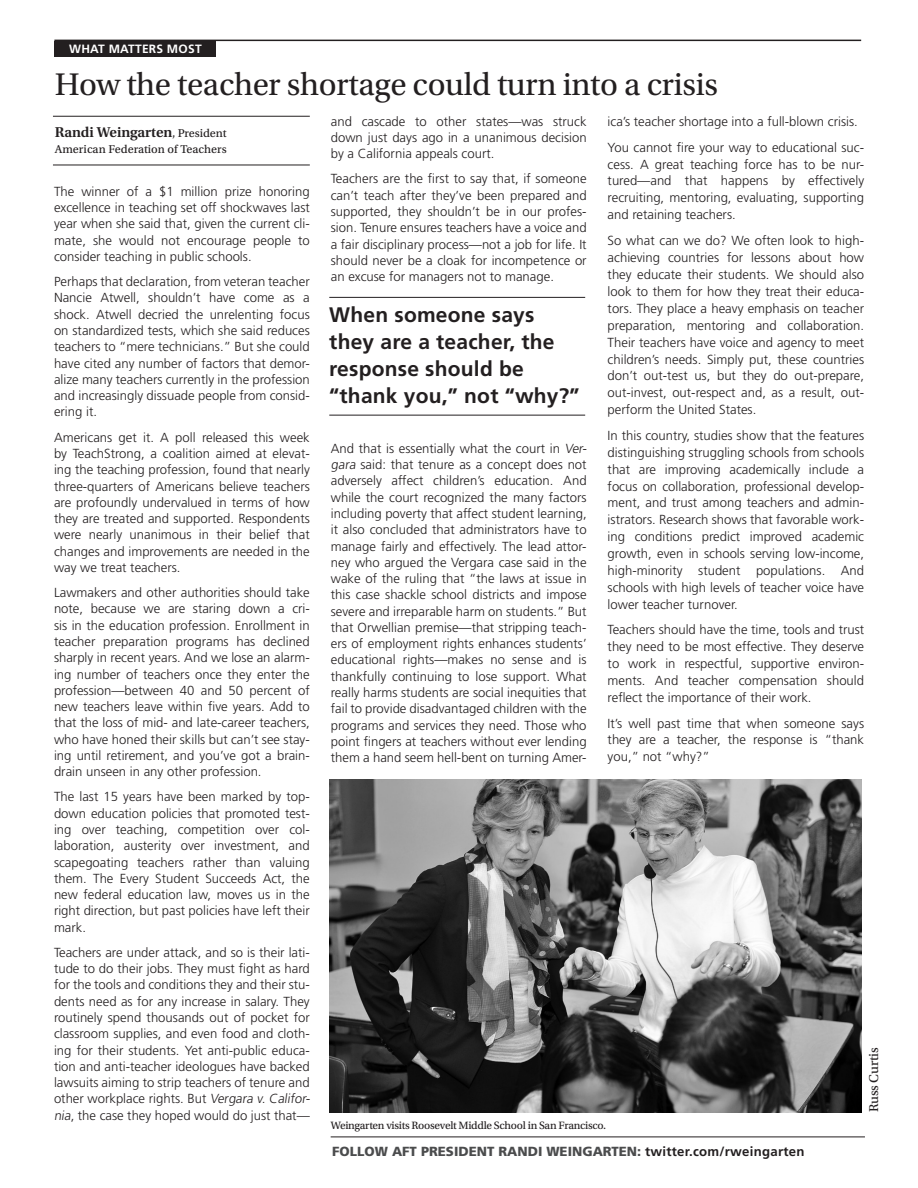
<style>
.page{position:relative;width:918px;height:1188px;background:#fff}
.page>*{position:absolute;margin:0;border:0;box-sizing:border-box;transform-origin:0 0}
.HEAD{font:33px "Utopia Std";letter-spacing:-.01em;color:#231f20}
.PULLQUOTE{font:700 21px/27px "Frutiger LT Std";letter-spacing:.01em;color:#231f20}
.t1{font:600 15px "Utopia Std";letter-spacing:-.005em;color:#231f20}
.t2{font:13.5px "Utopia Std Capt";letter-spacing:-.01em;color:#231f20}
.TEXT{font:300 13.2px/16.4px "Frutiger LT Std";color:#231f20;text-align:justify}
.t3{font:900 13.2px "Frutiger LT Std";color:#4b4c4d}
.t4{font:12px "Utopia Std Capt";color:#231f20}
.t5{font:700 12px "Frutiger LT Std";letter-spacing:.02em;color:#fff}
.t6{font:11.25px "Utopia Std Capt";letter-spacing:-.025em;color:#231f20}
.s1{font-family:"Utopia Std Disp";font-weight:400}
.s2{font-family:"Utopia Std Capt";font-weight:400;font-size:12px}
.s3{font-weight:700;color:#231f20}
</style>
<div class="page">
<hr style="left:331px;top:1136px;width:534px;height:1px;background:#231f20">
<div style="left:54px;top:41px;width:162px;height:16px;background:#231f20"></div>
<hr style="left:54px;top:40px;width:807px;height:1px;background:#231f20">
<hr style="left:329px;top:297px;width:256px;height:1px;background:#231f20">
<hr style="left:329px;top:415px;width:256px;height:1px;background:#231f20">
<hr style="left:53px;top:116px;width:257px;height:1px;background:#231f20">
<hr style="left:53px;top:165px;width:257px;height:1px;background:#231f20">
<img style="left:329px;top:779px;width:532px;height:333px">
<p class="t5" style="left:69px;top:42px;width:134px">WHAT MATTERS MOST</p>
<p class="HEAD" style="left:55px;top:66px;width:665px">How the teacher shortage could turn into a crisis</p>
<p class="t1" style="left:55px;top:124px;width:173px">Randi Weingarten<span class="s1">,</span> <span class="s2">President</span></p>
<p class="t4" style="left:55px;top:143px;width:173px">American Federation of Teachers</p>
<p class="TEXT" style="left:54px;top:183px;width:257px">The winner of a $1 million prize honoring excellence in teaching set off shockwaves last year when she said that, given the current cli&shy;mate, she would not encourage people to consider teaching in public schools.</p>
<p class="TEXT" style="left:54px;top:274px;width:257px">Perhaps that declaration, from veteran teacher Nancie Atwell, shouldn’t have come as a shock. Atwell decried the unrelenting focus on standardized tests, which she said reduces teachers to “mere technicians.” But she could have cited any number of factors that demor&shy;alize many teachers currently in the profession and increasingly dissuade people from consid&shy;ering it.</p>
<p class="TEXT" style="left:54px;top:429px;width:257px">Americans get it. A poll released this week by TeachStrong, a coalition aimed at elevat&shy;ing the teaching profession, found that nearly three-quarters of Americans believe teachers are profoundly undervalued in terms of how they are treated and supported. Respondents were nearly unanimous in their belief that changes and improvements are needed in the way we treat teachers.</p>
<p class="TEXT" style="left:54px;top:585px;width:257px">Lawmakers and other authorities should take note, because we are staring down a cri&shy;sis in the education profession. Enrollment in teacher preparation programs has declined sharply in recent years. And we lose an alarm&shy;ing number of teachers once they enter the profession—between 40 and 50 percent of new teachers leave within five years. Add to that the loss of mid- and late-career teachers, who have honed their skills but can’t see stay&shy;ing until retirement, and you’ve got a brain&shy;drain unseen in any other profession.</p>
<p class="TEXT" style="left:54px;top:789px;width:257px">The last 15 years have been marked by top&shy;down education policies that promoted test&shy;ing over teaching, competition over col&shy;laboration, austerity over investment, and scapegoating teachers rather than valuing them. The Every Student Succeeds Act, the new federal education law, moves us in the right direction, but past policies have left their mark.</p>
<p class="TEXT" style="left:54px;top:944px;width:259px;text-align:left">Teachers are under attack, and so is their lati&shy;tude to do their jobs. They must fight as hard for the tools and conditions they and their stu&shy;dents need as for any increase in salary. They routinely spend thousands out of pocket for classroom supplies, and even food and cloth&shy;ing for their students. Yet anti-public educa&shy;tion and anti-teacher ideologues have backed lawsuits aiming to strip teachers of tenure and other workplace rights. But Vergara v. Califor&shy;nia, the case they hoped would do just that—</p>
<p class="TEXT" style="left:331px;top:113px;width:257px">and cascade to other states—was struck down just days ago in a unanimous decision by a California appeals court.</p>
<p class="TEXT" style="left:331px;top:171px;width:257px">Teachers are the first to say that, if someone can’t teach after they’ve been prepared and supported, they shouldn’t be in our profes&shy;sion. Tenure ensures teachers have a voice and a fair disciplinary process—not a job for life. It should never be a cloak for incompetence or an excuse for managers not to manage.</p>
<p class="PULLQUOTE" style="left:329px;top:301px;width:252px">When someone says they are a teacher, the response should be “thank you,” not “why?”</p>
<p class="TEXT" style="left:331px;top:440px;width:259px;text-align:left">And that is essentially what the court in Ver&shy;gara said: that tenure as a concept does not adversely affect children’s education. And while the court recognized the many factors including poverty that affect student learning, it also concluded that administrators have to manage fairly and effectively. The lead attor&shy;ney who argued the Vergara case said in the wake of the ruling that “the laws at issue in this case shackle school districts and impose severe and irreparable harm on students.” But that Orwellian premise—that stripping teach&shy;ers of employment rights enhances students’ educational rights—makes no sense and is thankfully continuing to lose support. What really harms students are social inequities that fail to provide disadvantaged children with the programs and services they need. Those who point fingers at teachers without ever lending them a hand seem hell-bent on turning Amer-</p>
<p class="TEXT" style="left:608px;top:113px;width:252px">ica’s teacher shortage into a full-blown crisis.</p>
<p class="TEXT" style="left:608px;top:139px;width:258px;line-height:17px">You cannot fire your way to educational suc&shy;cess. A great teaching force has to be nur&shy;tured—and that happens by effectively recruiting, mentoring, evaluating, supporting and retaining teachers.</p>
<p class="TEXT" style="left:608px;top:232px;width:258px;line-height:17px">So what can we do? We often look to high&shy;achieving countries for lessons about how they educate their students. We should also look to them for how they treat their educa&shy;tors. They place a heavy emphasis on teacher preparation, mentoring and collaboration.<br>Their teachers have voice and agency to meet children’s needs. Simply put, these countries don’t out-test us, but they do out-prepare, out-invest, out-respect and, as a result, out&shy;perform the United States.</p>
<p class="TEXT" style="left:608px;top:427px;width:258px;line-height:16.8px">In this country, studies show that the features distinguishing struggling schools from schools that are improving academically include a focus on collaboration, professional develop&shy;ment, and trust among teachers and admin&shy;istrators. Research shows that favorable work&shy;ing conditions predict improved academic growth, even in schools serving low-income, high-minority student populations. And schools with high levels of teacher voice have lower teacher turnover.</p>
<p class="TEXT" style="left:608px;top:622px;width:258px;line-height:16.8px">Teachers should have the time, tools and trust they need to be most effective. They deserve to work in respectful, supportive environ&shy;ments. And teacher compensation should reflect the importance of their work.</p>
<p class="TEXT" style="left:608px;top:715px;width:258px;line-height:17px">It’s well past time that when someone says they are a teacher, the response is “thank you,” not “why?”</p>
<p class="t2" style="left:867px;top:1112px;width:66px;rotate:-90deg">Russ Curtis</p>
<p class="t6" style="left:331px;top:1119px;width:277px">Weingarten visits Roosevelt Middle School in San Francisco.</p>
<p class="t3" style="left:332px;top:1143px;width:474px">FOLLOW AFT PRESIDENT RANDI WEINGARTEN: <span class="s3">twitter.com/rweingarten</span></p>
</div>
